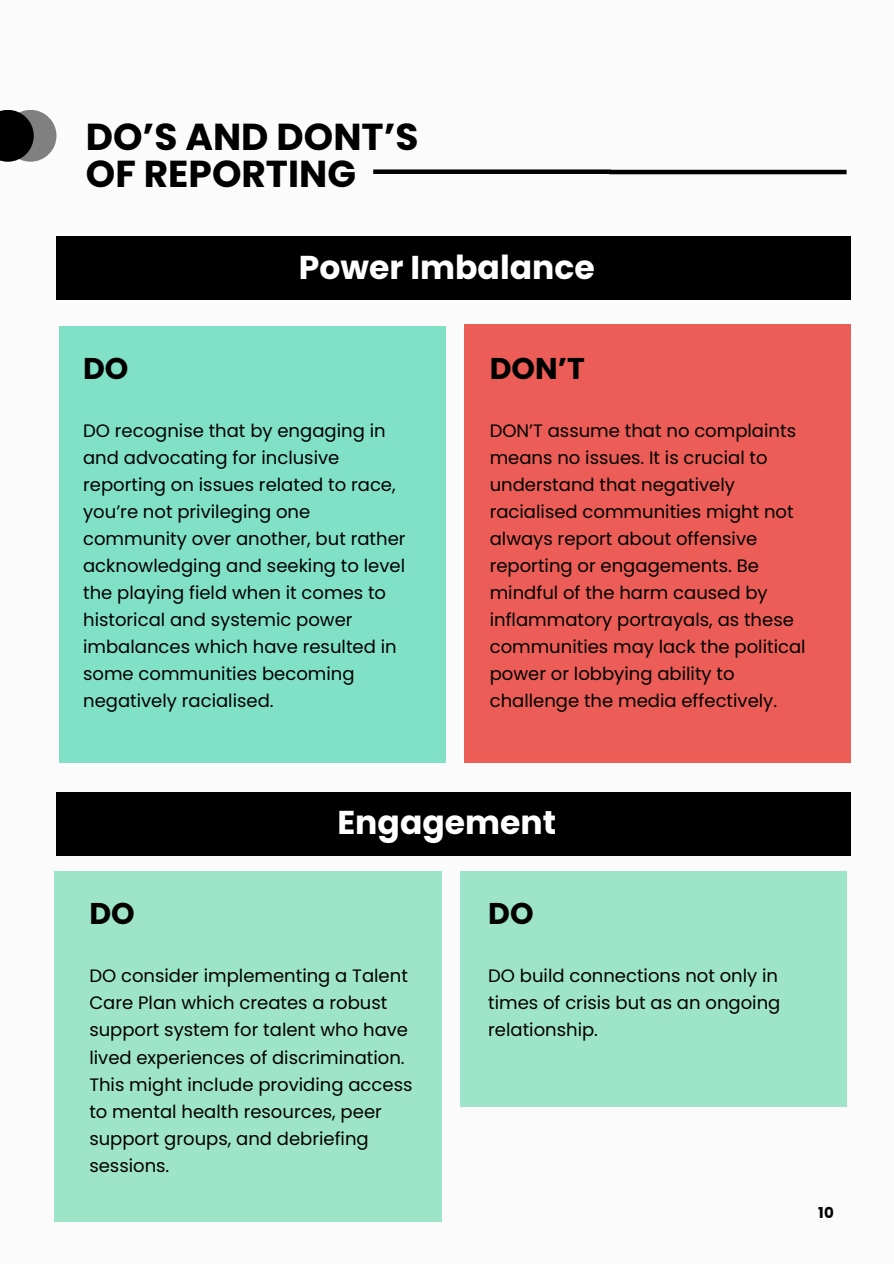
<style>
.page{position:relative;width:894px;height:1264px;background:#fff}
.page>*{position:absolute;margin:0;border:0;box-sizing:border-box;transform-origin:0 0}
.t1{font:700 37.5px/37.2px "Poppins";color:#000}
.t2{font:700 33px "Poppins";color:#fff}
.t3{font:700 30px "Poppins";color:#000}
.t4{font:18px/27px "Poppins";color:#000}
.t5{font:700 15px "Poppins";color:#000}
</style>
<div class="page">
<div style="left:0;top:0;width:893px;height:1263px;background:#fbfbfb"></div>
<div style="left:59px;top:326px;width:387px;height:436px;background:#80e1c6"></div>
<div style="left:464px;top:325px;width:387px;height:437px;background:#eb5d56"></div>
<div style="left:54px;top:871px;width:387px;height:350px;background:#9ee4c8"></div>
<div style="left:459px;top:871px;width:387px;height:235px;background:#9ee4c8"></div>
<div style="left:56px;top:237px;width:795px;height:63px;background:#000"></div>
<div style="left:56px;top:792px;width:795px;height:63px;background:#000"></div>
<svg style="left:373px;top:169px;width:474px;height:6px;background:#3e3e3e"></svg>
<div style="left:5px;top:110px;width:51px;height:52px;background:#808080;border-radius:50%"></div>
<svg style="left:0;top:110px;width:34px;height:52px;background:#1a1a1a"></svg>
<p class="t1" style="left:86px;top:118px;width:334px">DO’S AND DONT’S<br>OF REPORTING</p>
<h2 class="t3" style="left:83px;top:347px;width:47px">DO</h2>
<h1 class="t2" style="left:299px;top:244px;width:297px">Power Imbalance</h1>
<h2 class="t3" style="left:489px;top:347px;width:97px">DON’T</h2>
<p class="t4" style="left:83px;top:417px;width:324px">DO recognise that by engaging in and advocating for inclusive reporting on issues related to race, you’re not privileging one community over another, but rather acknowledging and seeking to level the playing field when it comes to historical and systemic power imbalances which have resulted in some communities becoming negatively racialised.</p>
<p class="t4" style="left:489px;top:417px;width:317px">DON’T assume that no complaints means no issues. It is crucial to understand that negatively racialised communities might not always report about offensive reporting or engagements. Be mindful of the harm caused by inflammatory portrayals, as these communities may lack the political power or lobbying ability to challenge the media effectively.</p>
<p class="t3" style="left:89px;top:892px;width:47px">DO</p>
<h3 class="t2" style="left:337px;top:799px;width:220px">Engagement</h3>
<h3 class="t3" style="left:488px;top:892px;width:47px">DO</h3>
<h2 class="t4" style="left:89px;top:962px;width:324px">DO consider implementing a Talent<br>Care Plan which creates a robust support system for talent who have lived experiences of discrimination.<br>This might include providing access to mental health resources, peer support groups, and debriefing sessions.</h2>
<h2 class="t4" style="left:488px;top:962px;width:293px">DO build connections not only in times of crisis but as an ongoing relationship.</h2>
<p class="t5" style="left:818px;top:1201px;width:17px">10</p>
</div>
